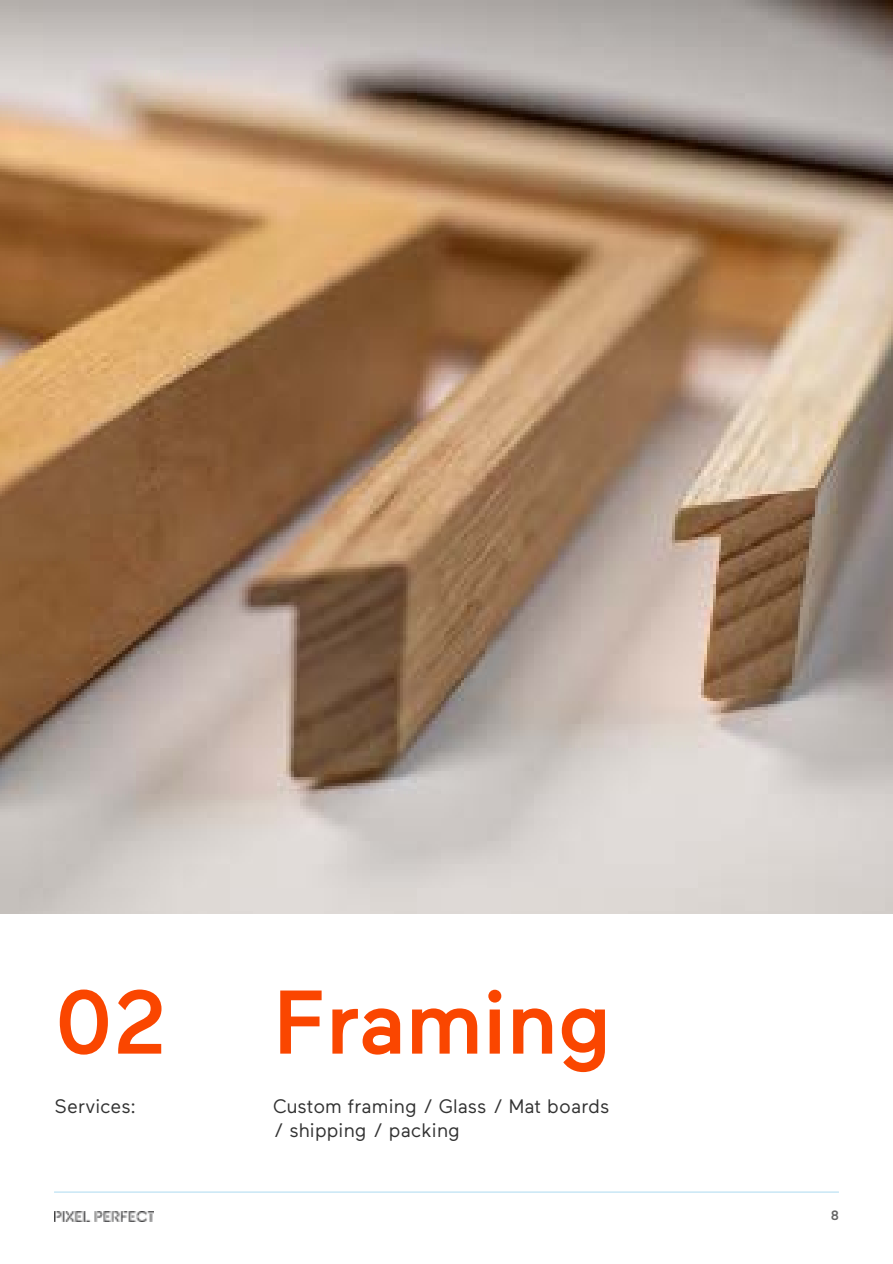
<style>
.page{position:relative;width:893px;height:1264px;background:#fff}
.page>*{position:absolute;margin:0;border:0;box-sizing:border-box;transform-origin:0 0}
.t1{font:500 90px "Maax";color:#fa4600}
.t2{font:19.5px/23.4px "Maax";color:#323232}
.t3{font:500 13.5px "Maax";color:#666}
</style>
<div class="page">
<hr style="left:54px;top:1191px;width:784px;height:2px;background:#c8e6f5">
<img style="left:55px;top:1211px;width:99px;height:11px">
<img style="left:0;top:0;width:892px;height:913px">
<h1 class="t1" style="left:55px;top:974px;width:557px">02 Framing</h1>
<p class="t2" style="left:55px;top:1095px;width:83px">Services:</p>
<p class="t2" style="left:273px;top:1095px;width:338px">Custom framing / Glass / Mat boards / shipping / packing</p>
<p class="t3" style="left:830px;top:1208px;width:10px">8</p>
</div>
